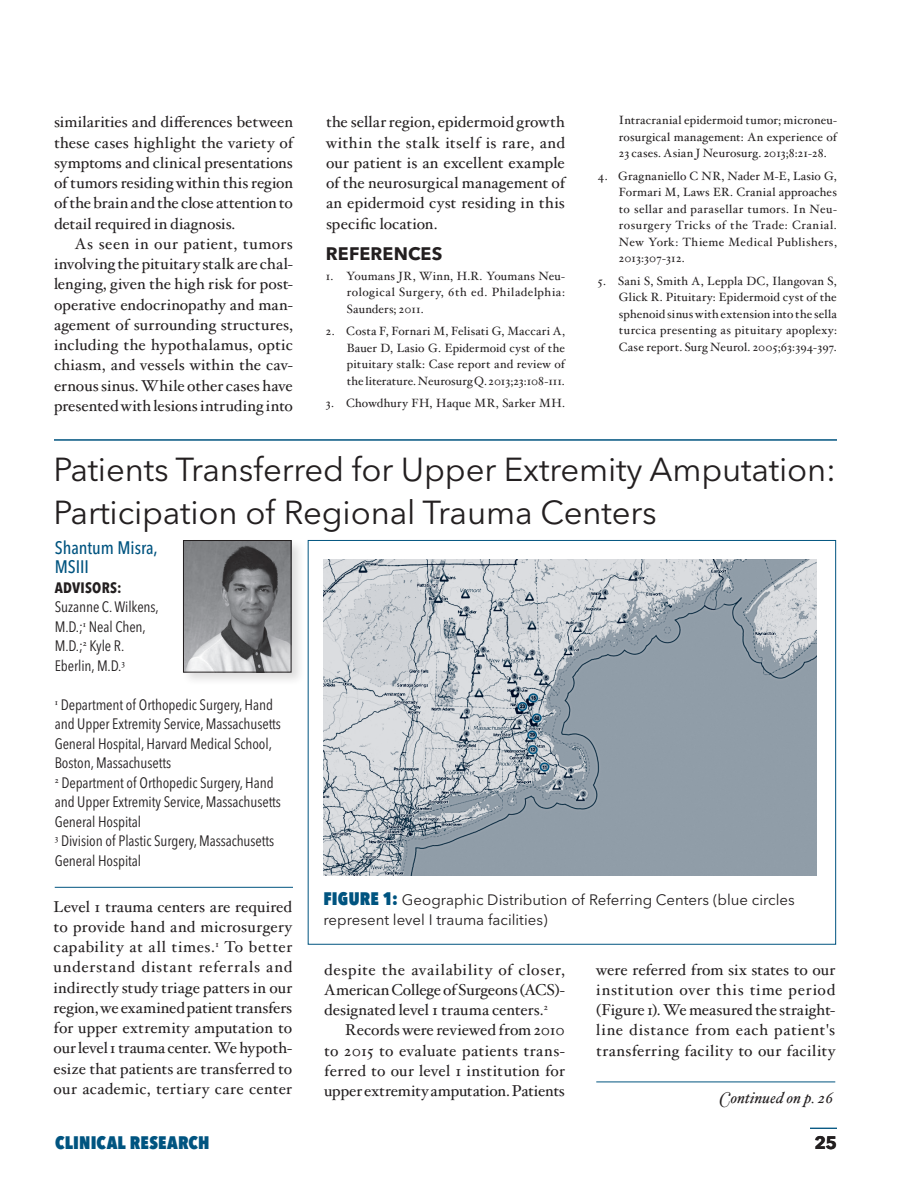
<style>
.page{position:relative;width:918px;height:1188px;background:#fff}
.page>*{position:absolute;margin:0;border:0;box-sizing:border-box;transform-origin:0 0}
.t1{font:33px/42.8px "Avenir Next LT Pro";letter-spacing:-.005em;color:#231f20}
.t2{font:500 condensed 18px/19.5px "Avenir Next LT Pro";color:#005480}
.t3{font:800 condensed 18px "Avenir Next LT Pro";letter-spacing:.01em;color:#005480}
.t4{font:700 18px "Avenir Next LT Pro";letter-spacing:.005em;color:#231f20}
.t5{font:15.75px/20.2px "Hoefler Txt";letter-spacing:.005em;color:#231f20;text-align:justify}
.t6{font:italic 15.75px "Hoefler Txt";letter-spacing:.01em;color:#231f20}
.t7{font:condensed 15px/19.5px "Avenir Next LT Pro";letter-spacing:-.005em;color:#231f20}
.t8{font:15px/19.5px "Avenir Next LT Pro";color:#231f20}
.t9{font:700 condensed 15px "Avenir Next LT Pro";letter-spacing:.02em;color:#231f20}
.t10{font:12px/16.5px "Hoefler Txt";letter-spacing:.02em;color:#231f20;text-align:justify}
.s1{font-weight:800;font-stretch:condensed;font-size:18px;color:#005480}
</style>
<div class="page">
<svg style="left:810px;top:1128px;width:27px;height:1px"></svg>
<hr style="left:54px;top:439px;width:783px;height:2px;background:#005480">
<hr style="left:55px;top:887px;width:238px;height:1px;background:#005480">
<div style="left:181px;top:538px;width:124px;height:149px;background:#231f20;opacity:.15"></div>
<img style="left:185px;top:542px;width:104px;height:128px">
<div style="left:183px;top:540px;width:108px;height:132px;border:1px solid #231f20"></div>
<img style="left:324px;top:559px;width:492px;height:317px">
<div style="left:532px;top:713px;width:10px;height:10px;border:2px solid #005480;border-radius:50%"></div>
<div style="left:517px;top:702px;width:10px;height:9px;border:2px solid #005480;border-radius:50%"></div>
<div style="left:527px;top:731px;width:10px;height:9px;border:2px solid #005480;border-radius:50%"></div>
<div style="left:528px;top:693px;width:10px;height:9px;border:2px solid #005480;border-radius:50%"></div>
<div style="left:528px;top:745px;width:10px;height:9px;border:2px solid #005480;border-radius:50%"></div>
<div style="left:540px;top:762px;width:9px;height:10px;border:2px solid #005480;border-radius:50%"></div>
<hr style="left:596px;top:1082px;width:239px;height:1px;background:#005480">
<p class="t5" style="left:54px;top:111px;width:241px">similarities and differences between these cases highlight the variety of symptoms and clinical presentations of tumors residing within this region of the brain and the close attention to detail required in diagnosis.</p>
<p class="t5" style="left:54px;top:233px;width:241px;text-indent:21px">As seen in our patient, tumors involving the pituitary stalk are chal&shy;lenging, given the high risk for post&shy;operative endocrinopathy and man&shy;agement of surrounding structures, including the hypothalamus, optic chiasm, and vessels within the cav&shy;ernous sinus. While other cases have presented with lesions intruding into</p>
<p class="t5" style="left:326px;top:111px;width:241px">the sellar region, epidermoid growth within the stalk itself is rare, and our patient is an excellent example of the neurosurgical management of an epidermoid cyst residing in this specific location.</p>
<p class="t4" style="left:326px;top:243px;width:118px">REFERENCES</p>
<p class="t10" style="left:347px;top:267px;width:220px;text-indent:-21px">1. Youmans JR, Winn, H.R. Youmans Neu&shy;rological Surgery, 6th ed. Philadelphia:<br>Saunders; 2011.</p>
<p class="t10" style="left:347px;top:322px;width:220px;text-indent:-21px">2. Costa F, Fornari M, Felisati G, Maccari A, Bauer D, Lasio G. Epidermoid cyst of the pituitary stalk: Case report and review of the literature. Neurosurg Q. 2013;23:108-111.</p>
<p class="t10" style="left:326px;top:394px;width:240px">3. Chowdhury FH, Haque MR, Sarker MH.</p>
<p class="t10" style="left:619px;top:112px;width:220px">Intracranial epidermoid tumor; microneu&shy;rosurgical management: An experience of 23 cases. Asian J Neurosurg. 2013;8:21-28.</p>
<p class="t10" style="left:619px;top:167px;width:220px;text-indent:-21px">4. Gragnaniello C NR, Nader M-E, Lasio G, Formari M, Laws ER. Cranial approaches to sellar and parasellar tumors. In Neu&shy;rosurgery Tricks of the Trade: Cranial.<br>New York: Thieme Medical Publishers, 2013:307‑312.</p>
<p class="t10" style="left:619px;top:272px;width:220px;text-indent:-21px">5. Sani S, Smith A, Leppla DC, Ilangovan S, Glick R. Pituitary: Epidermoid cyst of the sphenoid sinus with extension into the sella turcica presenting as pituitary apoplexy:<br>Case report. Surg Neurol. 2005;63:394-397.</p>
<h1 class="t1" style="left:54px;top:449px;width:784px">Patients Transferred for Upper Extremity Amputation:<br>Participation of Regional Trauma Centers</h1>
<p class="t2" style="left:55px;top:538px;width:104px">Shantum Misra,<br>MSIII</p>
<p class="t9" style="left:55px;top:578px;width:68px">ADVISORS:</p>
<p class="t7" style="left:55px;top:597px;width:106px">Suzanne C. Wilkens,<br>M.D.;<sup>1</sup> Neal Chen,<br>M.D.;<sup>2</sup> Kyle R.<br>Eberlin, M.D.<sup>3</sup></p>
<p class="t7" style="left:55px;top:695px;width:228px"><sup>1</sup> Department of Orthopedic Surgery, Hand and Upper Extremity Service, Massachusetts General Hospital, Harvard Medical School, Boston, Massachusetts<br><sup>2</sup> Department of Orthopedic Surgery, Hand and Upper Extremity Service, Massachusetts General Hospital<br><sup>3</sup> Division of Plastic Surgery, Massachusetts General Hospital</p>
<p class="t5" style="left:54px;top:896px;width:240px">Level 1 trauma centers are required to provide hand and microsurgery capability at all times.<sup>1</sup> To better understand distant referrals and indirectly study triage patters in our region, we examined patient transfers for upper extremity amputation to our level 1 trauma center. We hypoth&shy;esize that patients are transferred to our academic, tertiary care center</p>
<p class="t8" style="left:324px;top:890px;width:473px"><span class="s1">FIGURE 1:</span> Geographic Distribution of Referring Centers (blue circles represent level I trauma facilities)</p>
<p class="t5" style="left:324px;top:958px;width:242px">despite the availability of closer, American College of Surgeons (ACS)- designated level 1 trauma centers.<sup>2</sup></p>
<p class="t5" style="left:324px;top:1019px;width:242px;text-indent:21px">Records were reviewed from 2010 to 2015 to evaluate patients trans&shy;ferred to our level 1 institution for upper extremity amputation. Patients</p>
<p class="t5" style="left:596px;top:958px;width:241px">were referred from six states to our institution over this time period (Figure 1). We measured the straight&shy;line distance from each patient's transferring facility to our facility</p>
<p class="t6" style="left:719px;top:1089px;width:115px">Continued on p. 26</p>
<p class="t3" style="left:55px;top:1132px;width:156px">CLINICAL RESEARCH</p>
<p class="t4" style="left:814px;top:1132px;width:24px">25</p>
</div>
